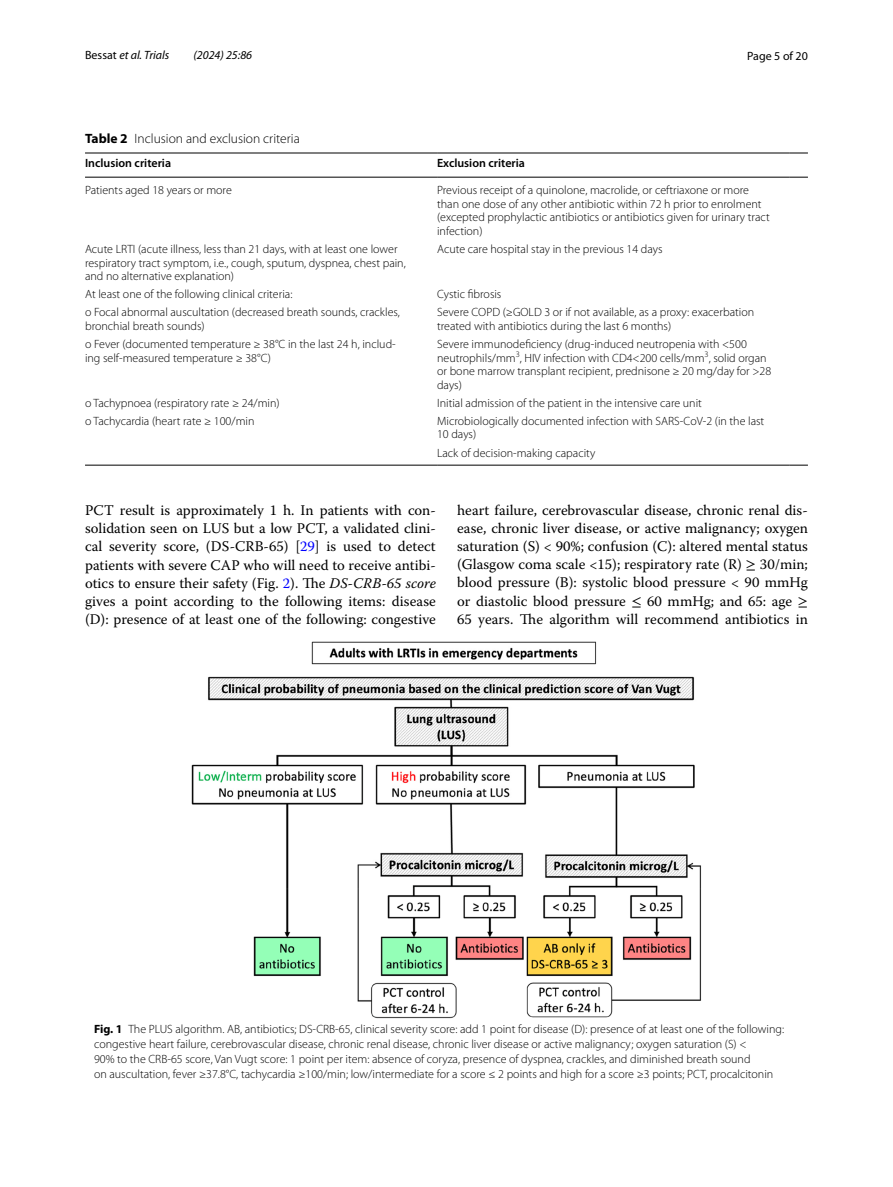
<style>
.page{position:relative;width:893px;height:1187px;background:#fff}
.page>*{position:absolute;margin:0;border:0;box-sizing:border-box;transform-origin:0 0}
.t1{font:14.7px/18px "Warnock Pro";color:#000;text-align:justify}
.t2{font:300 13.5px "Myriad Pro";color:#000}
.t3{font:300 12px/13.5px "Myriad Pro";color:#000}
.t4{font:600 12px "Myriad Pro";color:#000}
.t5{font:italic 12px "Myriad Pro";color:#000}
.t6{font:12px "Myriad Pro";color:#000}
.s1{font-style:normal}
.s2{font-weight:700}
.s3{color:#00f}
.s4{font-style:italic}
.s5{font-family:"STIX"}
</style>
<div class="page">
<hr style="left:85px;top:153px;width:352px;height:1px;background:#000">
<hr style="left:85px;top:177px;width:352px;height:1px;background:#000">
<hr style="left:437px;top:153px;width:352px;height:1px;background:#000">
<hr style="left:437px;top:177px;width:352px;height:1px;background:#000">
<svg style="left:789px;top:153px;width:19px;height:1px"></svg>
<svg style="left:789px;top:177px;width:19px;height:1px"></svg>
<hr style="left:85px;top:465px;width:352px;height:1px;background:#000">
<hr style="left:437px;top:465px;width:352px;height:1px;background:#000">
<svg style="left:789px;top:465px;width:19px;height:1px"></svg>
<img style="left:191px;top:641px;width:510px;height:377px">
<p class="t5" style="left:85px;top:48px;width:86px"><span class="s1">Bessat</span> et al. Trials</p>
<p class="t5" style="left:193px;top:48px;width:60px">(2024) 25:86</p>
<p class="t6" style="left:747px;top:48px;width:62px">Page 5 of 20</p>
<p class="t2" style="left:85px;top:131px;width:216px"><span class="s2">Table 2</span> Inclusion and exclusion criteria</p>
<p class="t4" style="left:85px;top:156px;width:88px">Inclusion criteria</p>
<p class="t4" style="left:437px;top:156px;width:89px">Exclusion criteria</p>
<p class="t3" style="left:85px;top:184px;width:148px">Patients aged 18 years or more</p>
<p class="t3" style="left:437px;top:184px;width:334px">Previous receipt of a quinolone, macrolide, or ceftriaxone or more than one dose of any other antibiotic within 72 h prior to enrolment (excepted prophylactic antibiotics or antibiotics given for urinary tract infection)</p>
<p class="t3" style="left:85px;top:242px;width:322px">Acute LRTI (acute illness, less than 21 days, with at least one lower respiratory tract symptom, i.e., cough, sputum, dyspnea, chest pain, and no alternative explanation)</p>
<p class="t3" style="left:437px;top:242px;width:227px">Acute care hospital stay in the previous 14 days</p>
<p class="t3" style="left:85px;top:287px;width:209px">At least one of the following clinical criteria:</p>
<p class="t3" style="left:437px;top:287px;width:66px">Cystic fibrosis</p>
<p class="t3" style="left:85px;top:306px;width:316px">o Focal abnormal auscultation (decreased breath sounds, crackles, bronchial breath sounds)</p>
<p class="t3" style="left:437px;top:306px;width:319px">Severe COPD (≥GOLD 3 or if not available, as a proxy: exacerbation treated with antibiotics during the last 6 months)</p>
<p class="t3" style="left:85px;top:337px;width:312px">o Fever (documented temperature ≥ 38°C in the last 24 h, includ‑ ing self-measured temperature ≥ 38°C)</p>
<p class="t3" style="left:437px;top:337px;width:336px">Severe immunodeficiency (drug-induced neutropenia with &lt;500 neutrophils/mm<sup>3</sup>, HIV infection with CD4&lt;200 cells/mm<sup>3</sup>, solid organ or bone marrow transplant recipient, prednisone ≥ 20 mg/day for &gt;28 days)</p>
<p class="t3" style="left:85px;top:396px;width:196px">o Tachypnoea (respiratory rate ≥ 24/min)</p>
<p class="t3" style="left:437px;top:396px;width:266px">Initial admission of the patient in the intensive care unit</p>
<p class="t3" style="left:85px;top:414px;width:171px">o Tachycardia (heart rate ≥ 100/min</p>
<p class="t3" style="left:437px;top:414px;width:329px">Microbiologically documented infection with SARS-CoV-2 (in the last<br>10 days)</p>
<p class="t3" style="left:437px;top:446px;width:160px">Lack of decision-making capacity</p>
<p class="t1" style="left:85px;top:501px;width:352px">PCT result is approximately 1 h. In patients with con&shy;solidation seen on LUS but a low PCT, a validated clini&shy;cal severity score, (DS-CRB-65) [<span class="s3">29</span>] is used to detect patients with severe CAP who will need to receive antibi&shy;otics to ensure their safety (Fig. <span class="s3">2</span>). The <span class="s4">DS-CRB-65 score </span>gives a point according to the following items: disease (D): presence of at least one of the following: congestive</p>
<p class="t1" style="left:457px;top:501px;width:352px">heart failure, cerebrovascular disease, chronic renal dis&shy;ease, chronic liver disease, or active malignancy; oxygen saturation (S) &lt; 90%; confusion (C): altered mental status (Glasgow coma scale &lt;15); respiratory rate (R) <span class="s5">≥</span> 30/min; blood pressure (B): systolic blood pressure &lt; 90 mmHg or diastolic blood pressure <span class="s5">≤</span> 60 mmHg; and 65: age <span class="s5">≥ </span>65 years. The algorithm will recommend antibiotics in</p>
<p class="t3" style="left:94px;top:1021px;width:691px;line-height:15px"><span class="s2">Fig. 1</span> The PLUS algorithm. AB, antibiotics; DS-CRB-65, clinical severity score: add 1 point for disease (D): presence of at least one of the following: congestive heart failure, cerebrovascular disease, chronic renal disease, chronic liver disease or active malignancy; oxygen saturation (S) &lt;<br>90% to the CRB-65 score, Van Vugt score: 1 point per item: absence of coryza, presence of dyspnea, crackles, and diminished breath sound<br>on auscultation, fever ≥37.8°C, tachycardia ≥100/min; low/intermediate for a score ≤ 2 points and high for a score ≥3 points; PCT, procalcitonin</p>
</div>
